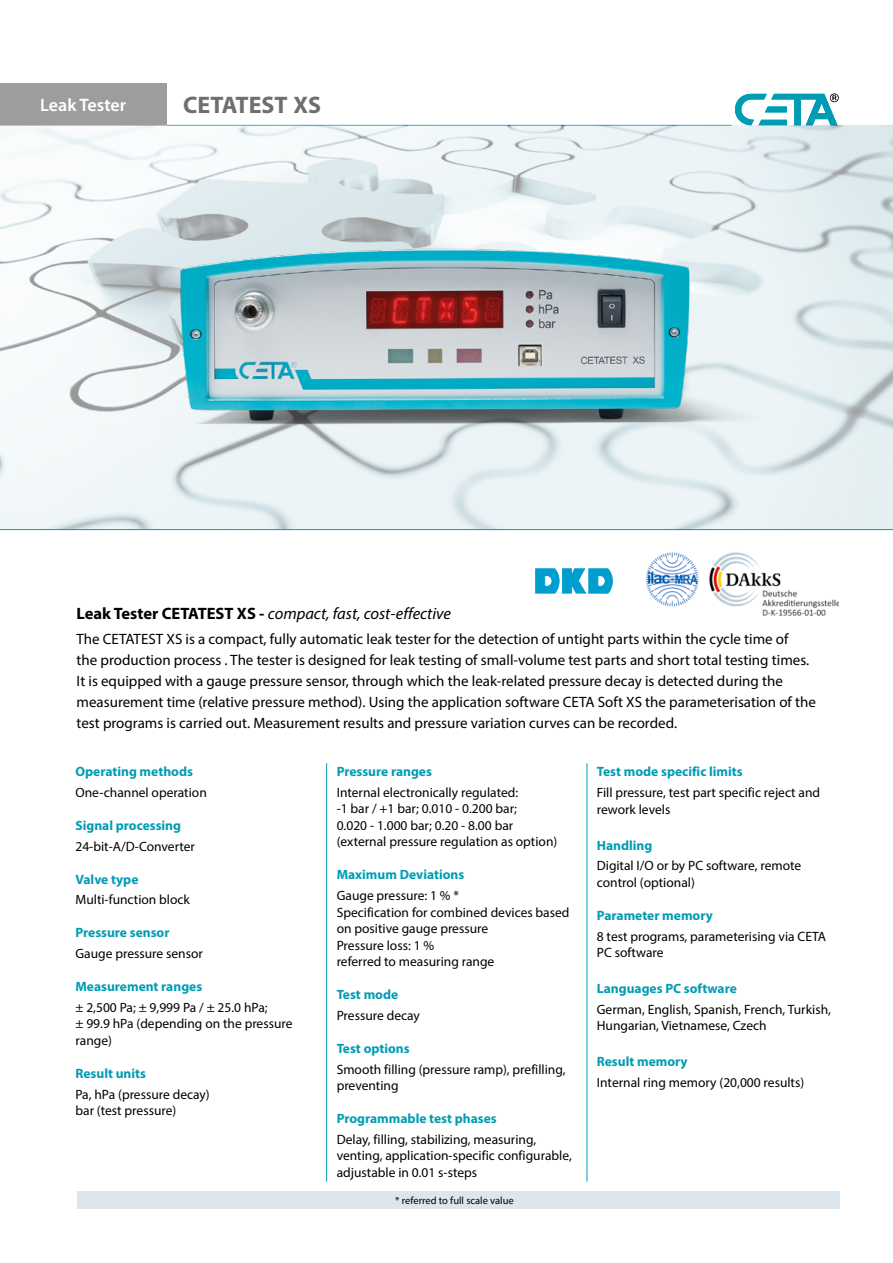
<style>
.page{position:relative;width:893px;height:1263px;background:#fff}
.page>*{position:absolute;margin:0;border:0;box-sizing:border-box;transform-origin:0 0}
.t1{font:700 24px "Myriad Pro";color:#706f6f}
.t2{font:600 18px "Myriad Pro";color:#fff}
.t3{font:italic 16.5px "Myriad Pro";color:#000}
.t4{font:15px/21px "Myriad Pro";color:#000}
.t5{font:13.5px/16.5px "Myriad Pro";color:#000}
.t6{font:700 13.5px "Myriad Pro";color:#009cb4}
.t7{font:10.5px "Myriad Pro";color:#000}
.s1{font-weight:700;font-style:normal}
</style>
<div class="page">
<svg style="left:735px;top:94px;width:104px;height:31px"></svg>
<hr style="left:68px;top:125px;width:663px;height:1px;background:#009cb4">
<div style="left:0;top:83px;width:167px;height:43px;background:#9d9d9c"></div>
<svg style="left:536px;top:569px;width:76px;height:24px"></svg>
<img style="left:0;top:126px;width:893px;height:403px">
<hr style="left:326px;top:763px;width:1px;height:418px;background:#009cb4">
<hr style="left:587px;top:763px;width:1px;height:418px;background:#009cb4">
<hr style="left:0;top:529px;width:893px;height:1px;background:#009cb4">
<img style="left:645px;top:552px;width:194px;height:64px">
<div style="left:77px;top:1191px;width:763px;height:18px;background:#dce6ec"></div>
<img style="left:149px;top:238px;width:618px;height:205px">
<h2 class="t2" style="left:40px;top:93px;width:88px">Leak Tester</h2>
<h1 class="t1" style="left:183px;top:89px;width:139px">CETATEST XS</h1>
<p class="t3" style="left:77px;top:603px;width:376px"><span class="s1">Leak Tester CETATEST XS -</span> compact, fast, cost-effective</p>
<p class="t4" style="left:77px;top:628px;width:741px">The CETATEST XS is a compact, fully automatic leak tester for the detection of untight parts within the cycle time of<br>the production process . The tester is designed for leak testing of small-volume test parts and short total testing times.<br>It is equipped with a gauge pressure sensor, through which the leak-related pressure decay is detected during the measurement time (relative pressure method). Using the application software CETA Soft XS the parameterisation of the test programs is carried out. Measurement results and pressure variation curves can be recorded.</p>
<p class="t6" style="left:75px;top:763px;width:119px">Operating methods</p>
<p class="t5" style="left:75px;top:784px;width:133px">One-channel operation</p>
<p class="t6" style="left:75px;top:816px;width:107px">Signal processing</p>
<p class="t5" style="left:75px;top:838px;width:121px">24-bit-A/D-Converter</p>
<p class="t6" style="left:75px;top:870px;width:64px">Valve type</p>
<p class="t5" style="left:75px;top:891px;width:116px">Multi-function block</p>
<p class="t6" style="left:75px;top:924px;width:96px">Pressure sensor</p>
<p class="t5" style="left:75px;top:945px;width:129px">Gauge pressure sensor</p>
<p class="t6" style="left:75px;top:978px;width:128px">Measurement ranges</p>
<p class="t5" style="left:75px;top:999px;width:219px">± 2,500 Pa; ± 9,999 Pa / ± 25.0 hPa;<br>± 99.9 hPa (depending on the pressure range)</p>
<p class="t6" style="left:75px;top:1064px;width:72px">Result units</p>
<p class="t5" style="left:75px;top:1086px;width:136px">Pa, hPa (pressure decay) bar (test pressure)</p>
<p class="t6" style="left:597px;top:763px;width:147px">Test mode specific limits</p>
<p class="t5" style="left:597px;top:784px;width:225px">Fill pressure, test part specific reject and rework levels</p>
<p class="t6" style="left:597px;top:836px;width:57px">Handling</p>
<p class="t5" style="left:597px;top:857px;width:206px">Digital I/O or by PC software, remote control (optional)</p>
<p class="t6" style="left:597px;top:906px;width:118px">Parameter memory</p>
<p class="t5" style="left:597px;top:927px;width:231px">8 test programs, parameterising via CETA<br>PC software</p>
<p class="t6" style="left:597px;top:980px;width:142px">Languages PC software</p>
<p class="t5" style="left:597px;top:1001px;width:236px">German, English, Spanish, French, Turkish,<br>Hungarian, Vietnamese, Czech</p>
<p class="t6" style="left:597px;top:1053px;width:92px">Result memory</p>
<p class="t5" style="left:597px;top:1074px;width:209px">Internal ring memory (20,000 results)</p>
<p class="t6" style="left:337px;top:763px;width:97px">Pressure ranges</p>
<p class="t5" style="left:337px;top:784px;width:222px">Internal electronically regulated:<br>-1 bar / +1 bar; 0.010 - 0.200 bar;<br>0.020 - 1.000 bar; 0.20 - 8.00 bar (external pressure regulation as option)</p>
<p class="t6" style="left:337px;top:866px;width:129px">Maximum Deviations</p>
<p class="t5" style="left:337px;top:887px;width:234px">Gauge pressure: 1 % *<br>Specification for combined devices based on positive gauge pressure<br>Pressure loss: 1 %<br>referred to measuring range</p>
<p class="t6" style="left:337px;top:986px;width:63px">Test mode</p>
<p class="t5" style="left:337px;top:1007px;width:85px">Pressure decay</p>
<p class="t6" style="left:337px;top:1039px;width:75px">Test options</p>
<p class="t5" style="left:337px;top:1060px;width:230px">Smooth filling (pressure ramp), prefilling, preventing</p>
<p class="t6" style="left:337px;top:1110px;width:162px">Programmable test phases</p>
<p class="t5" style="left:337px;top:1131px;width:237px">Delay, filling, stabilizing, measuring, venting, application-specific configurable, adjustable in 0.01 s-steps</p>
<p class="t7" style="left:395px;top:1193px;width:120px">* referred to full scale value</p>
</div>
